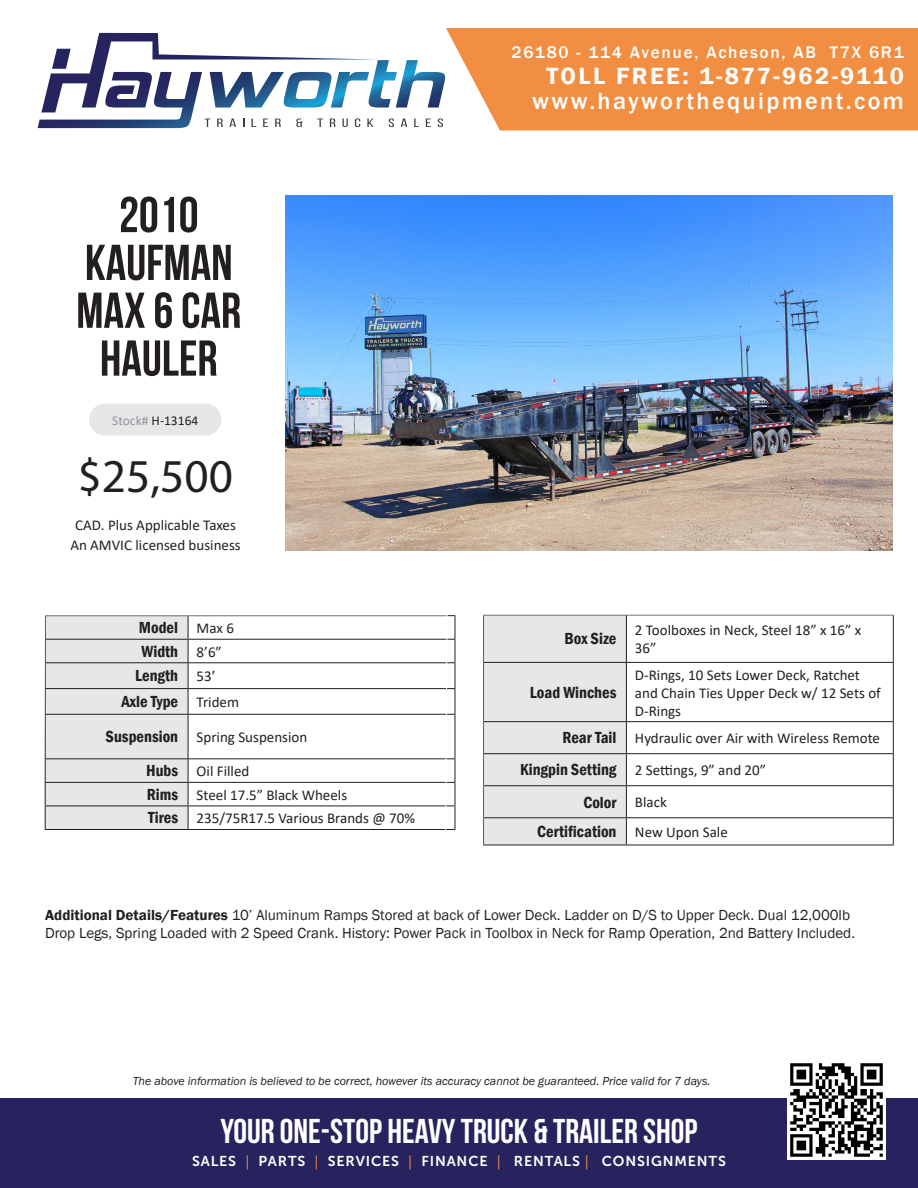
<style>
.page{position:relative;width:918px;height:1188px;background:#fff}
.page>*{position:absolute;margin:0;border:0;box-sizing:border-box;transform-origin:0 0}
.t1{font:700 50.25px "Bebas Neue";color:#231f20}
.t2{font:47.25px "Myriad Pro";color:#231f20}
.t3{font:700 34.5px "Bebas Neue";color:#fff}
.t4{font:500 24.15px "Franklin Gothic";letter-spacing:.1em;color:#fff}
.t5{font:600 24.15px "Franklin Gothic";letter-spacing:.1em;color:#fff}
.t6{font:500 17.25px "Franklin Gothic";letter-spacing:.1em;color:#fff}
.t7{font:600 condensed 16.5px "Franklin Gothic";color:#231f20}
.t8{font:15px/18px "Calibri";color:#231f20}
.t9{font:15px/18px "Franklin Gothic";color:#231f20}
.t10{font:14.25px "Museo Sans 700";letter-spacing:.06em;color:#fff}
.t11{font:13.5px "Calibri";color:#231f20}
.t12{font:italic 12px "Franklin Gothic";color:#231f20}
.s1{color:#939598}
.s2{font-weight:600}
.s3{font-family:"Myriad Pro";color:#f88d43}
</style>
<div class="page">
<div style="left:0;top:1099px;width:918px;height:89px;background:#27235e"></div>
<hr style="left:188px;top:615px;width:267px;height:1px;background:#231f20">
<hr style="left:188px;top:639px;width:267px;height:1px;background:#231f20">
<hr style="left:188px;top:662px;width:267px;height:1px;background:#231f20">
<hr style="left:188px;top:688px;width:267px;height:1px;background:#231f20">
<svg style="left:455px;top:616px;width:1px;height:98px"></svg>
<hr style="left:188px;top:714px;width:267px;height:1px;background:#231f20">
<hr style="left:455px;top:715px;width:1px;height:43px;background:#231f20">
<hr style="left:188px;top:758px;width:267px;height:1px;background:#231f20">
<hr style="left:188px;top:782px;width:267px;height:1px;background:#231f20">
<hr style="left:188px;top:806px;width:267px;height:1px;background:#231f20">
<svg style="left:455px;top:759px;width:1px;height:70px"></svg>
<hr style="left:188px;top:829px;width:267px;height:1px;background:#231f20">
<svg style="left:44px;top:615px;width:404px;height:215px"></svg>
<svg style="left:483px;top:614px;width:411px;height:232px"></svg>
<svg style="left:446px;top:28px;width:472px;height:102px;background:#f2944c"></svg>
<svg style="left:38px;top:33px;width:407px;height:95px"></svg>
<img style="left:286px;top:195px;width:607px;height:355px">
<img style="left:787px;top:1063px;width:98px;height:96px">
<div style="left:89px;top:404px;width:132px;height:32px;background:#e6e7e9;border-radius:16px"></div>
<p class="t1" style="left:119px;top:187px;width:81px">2010</p>
<p class="t1" style="left:85px;top:235px;width:149px">KAUFMAN</p>
<p class="t1" style="left:76px;top:283px;width:166px">MAX 6 CAR</p>
<p class="t1" style="left:100px;top:331px;width:119px">HAULER</p>
<p class="t11" style="left:112px;top:411px;width:88px"><span class="s1">Stock#</span> H-13164</p>
<p class="t2" style="left:78px;top:447px;width:157px">$25,500</p>
<p class="t8" style="left:75px;top:515px;width:162px">CAD. Plus Applicable Taxes</p>
<p class="t8" style="left:70px;top:536px;width:172px">An AMVIC licensed business</p>
<p class="t7" style="left:139px;top:617px;width:41px">Model</p>
<p class="t8" style="left:197px;top:619px;width:39px">Max 6</p>
<p class="t7" style="left:142px;top:640px;width:38px">Width</p>
<p class="t8" style="left:197px;top:642px;width:27px">8’6”</p>
<p class="t7" style="left:135px;top:665px;width:45px">Length</p>
<p class="t8" style="left:197px;top:667px;width:20px">53’</p>
<p class="t7" style="left:121px;top:691px;width:58px">Axle Type</p>
<p class="t8" style="left:197px;top:693px;width:44px">Tridem</p>
<p class="t7" style="left:106px;top:726px;width:74px">Suspension</p>
<p class="t8" style="left:197px;top:728px;width:112px">Spring Suspension</p>
<p class="t7" style="left:146px;top:760px;width:34px">Hubs</p>
<p class="t8" style="left:197px;top:762px;width:54px">Oil Filled</p>
<p class="t7" style="left:147px;top:783px;width:33px">Rims</p>
<p class="t8" style="left:197px;top:785px;width:152px">Steel 17.5” Black Wheels</p>
<p class="t7" style="left:148px;top:807px;width:32px">Tires</p>
<p class="t8" style="left:197px;top:809px;width:220px">235/75R17.5 Various Brands @ 70%</p>
<p class="t6" style="left:512px;top:42px;width:394px">26180 - 114 Avenue, Acheson, AB T7X 6R1</p>
<p class="t5" style="left:546px;top:61px;width:359px">TOLL FREE: 1-877-962-9110</p>
<p class="t4" style="left:532px;top:86px;width:373px">www.hayworthequipment.com</p>
<p class="t7" style="left:565px;top:628px;width:53px">Box Size</p>
<p class="t8" style="left:635px;top:621px;width:228px">2 Toolboxes in Neck, Steel 18” x 16” x<br>36”</p>
<p class="t7" style="left:530px;top:681px;width:88px">Load Winches</p>
<p class="t8" style="left:635px;top:665px;width:247px">D-Rings, 10 Sets Lower Deck, Ratchet and Chain Ties Upper Deck w/ 12 Sets of<br>D-Rings</p>
<p class="t7" style="left:563px;top:727px;width:55px">Rear Tail</p>
<p class="t8" style="left:635px;top:729px;width:247px">Hydraulic over Air with Wireless Remote</p>
<p class="t7" style="left:520px;top:759px;width:98px">Kingpin Setting</p>
<p class="t8" style="left:635px;top:761px;width:133px">2 Settings, 9” and 20”</p>
<p class="t7" style="left:583px;top:791px;width:35px">Color</p>
<p class="t8" style="left:635px;top:793px;width:33px">Black</p>
<p class="t7" style="left:537px;top:821px;width:81px">Certification</p>
<p class="t8" style="left:635px;top:823px;width:94px">New Upon Sale</p>
<p class="t9" style="left:45px;top:906px;width:811px"><span class="s2">Additional Details/Features</span> 10’ Aluminum Ramps Stored at back of Lower Deck. Ladder on D/S to Upper Deck. Dual 12,000lb<br>Drop Legs, Spring Loaded with 2 Speed Crank. History: Power Pack in Toolbox in Neck for Ramp Operation, 2nd Battery Included.</p>
<p class="t12" style="left:133px;top:1073px;width:579px">The above information is believed to be correct, however its accuracy cannot be guaranteed. Price valid for 7 days.</p>
<p class="t3" style="left:220px;top:1112px;width:479px">YOUR ONE-STOP HEAVY TRUCK &amp; TRAILER SHOP</p>
<p class="t10" style="left:192px;top:1153px;width:535px">SALES <span class="s3">|</span> PARTS <span class="s3">|</span> SERVICES <span class="s3">|</span> FINANCE <span class="s3">|</span> RENTALS <span class="s3">|</span> CONSIGNMENTS</p>
</div>
